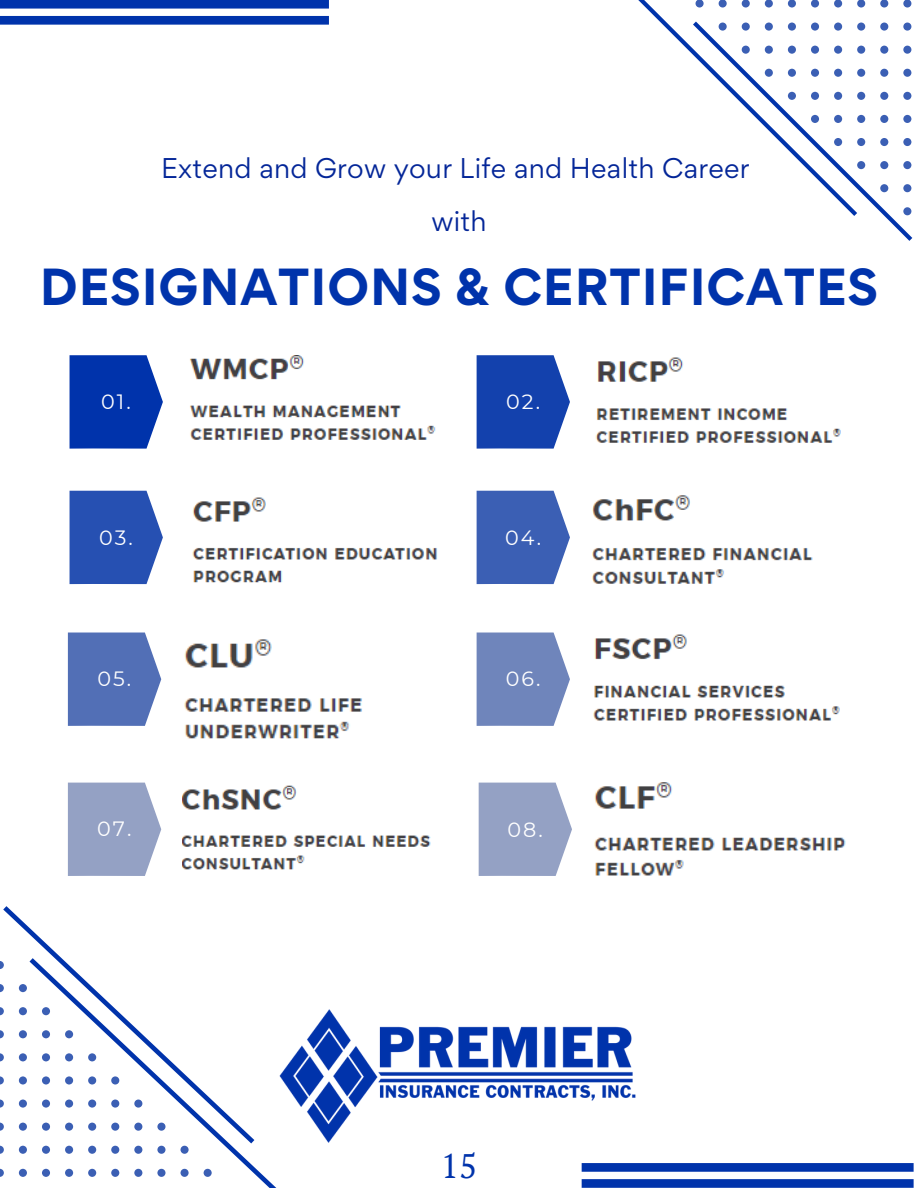
<style>
.page{position:relative;width:918px;height:1188px;background:#fff}
.page>*{position:absolute;margin:0;border:0;box-sizing:border-box;transform-origin:0 0}
.t1{font:700 46.5px "Gordita";letter-spacing:.02em;color:#0033ab}
.t2{font:33.9px "PT Serif";color:#0033ab}
.t3{font:25.5px/52.8px "Gordita";letter-spacing:.01em;color:#042698;text-align:center}
.t4{font:20.7px "Montserrat";letter-spacing:.1em;color:#fff}
</style>
<div class="page">
<svg style="left:70px;top:355px;width:93px;height:94px;background:#1846b3"></svg>
<svg style="left:477px;top:355px;width:93px;height:94px;background:#2953b4"></svg>
<svg style="left:70px;top:491px;width:93px;height:93px;background:#395fb8"></svg>
<svg style="left:477px;top:491px;width:93px;height:93px;background:#4c6dba"></svg>
<svg style="left:68px;top:633px;width:93px;height:93px;background:#607bbc"></svg>
<svg style="left:477px;top:633px;width:93px;height:93px;background:#7b8fc1"></svg>
<svg style="left:68px;top:783px;width:93px;height:93px;background:#9da9c9"></svg>
<img style="left:190px;top:355px;width:246px;height:85px">
<img style="left:595px;top:357px;width:246px;height:86px">
<img style="left:192px;top:497px;width:246px;height:86px">
<img style="left:593px;top:495px;width:220px;height:89px">
<img style="left:184px;top:639px;width:178px;height:100px">
<img style="left:593px;top:634px;width:247px;height:87px">
<img style="left:183px;top:785px;width:248px;height:85px">
<svg style="left:479px;top:783px;width:93px;height:93px;background:#9da9c9"></svg>
<img style="left:594px;top:783px;width:252px;height:93px">
<svg style="left:0;top:0;width:329px;height:25px"></svg>
<svg style="left:582px;top:1163px;width:332px;height:25px"></svg>
<div style="left:903px;top:0;width:8px;height:8px;background:#3b5fb4;border-radius:50%"></div>
<div style="left:880px;top:0;width:8px;height:8px;background:#3b5fb4;border-radius:50%"></div>
<div style="left:857px;top:0;width:8px;height:8px;background:#3b5fb4;border-radius:50%"></div>
<svg style="left:0;top:1169px;width:4px;height:8px"></svg>
<div style="left:19px;top:1169px;width:8px;height:8px;background:#3b5fb4;border-radius:50%"></div>
<svg style="left:0;top:1148px;width:4px;height:6px"></svg>
<div style="left:19px;top:1146px;width:8px;height:8px;background:#3b5fb4;border-radius:50%"></div>
<svg style="left:25px;top:1148px;width:252px;height:40px"></svg>
<svg style="left:0;top:906px;width:255px;height:242px"></svg>
<svg style="left:862px;top:22px;width:51px;height:219px"></svg>
<svg style="left:638px;top:0;width:224px;height:216px"></svg>
<img style="left:267px;top:1009px;width:369px;height:149px">
<p class="t3" style="left:161px;top:141px;width:590px">Extend and Grow your Life and Health Career with</p>
<h1 class="t1" style="left:40px;top:255px;width:840px">DESIGNATIONS &amp; CERTIFICATES</h1>
<p class="t4" style="left:101px;top:389px;width:31px">01.</p>
<p class="t4" style="left:506px;top:389px;width:35px">02.</p>
<p class="t4" style="left:99px;top:525px;width:35px">03.</p>
<p class="t4" style="left:505px;top:525px;width:37px">04.</p>
<p class="t4" style="left:97px;top:666px;width:35px">05.</p>
<p class="t4" style="left:506px;top:666px;width:36px">06.</p>
<p class="t4" style="left:97px;top:816px;width:36px">07.</p>
<p class="t4" style="left:508px;top:817px;width:37px">08.</p>
<h2 class="t2" style="left:441px;top:1143px;width:38px">15</h2>
</div>
